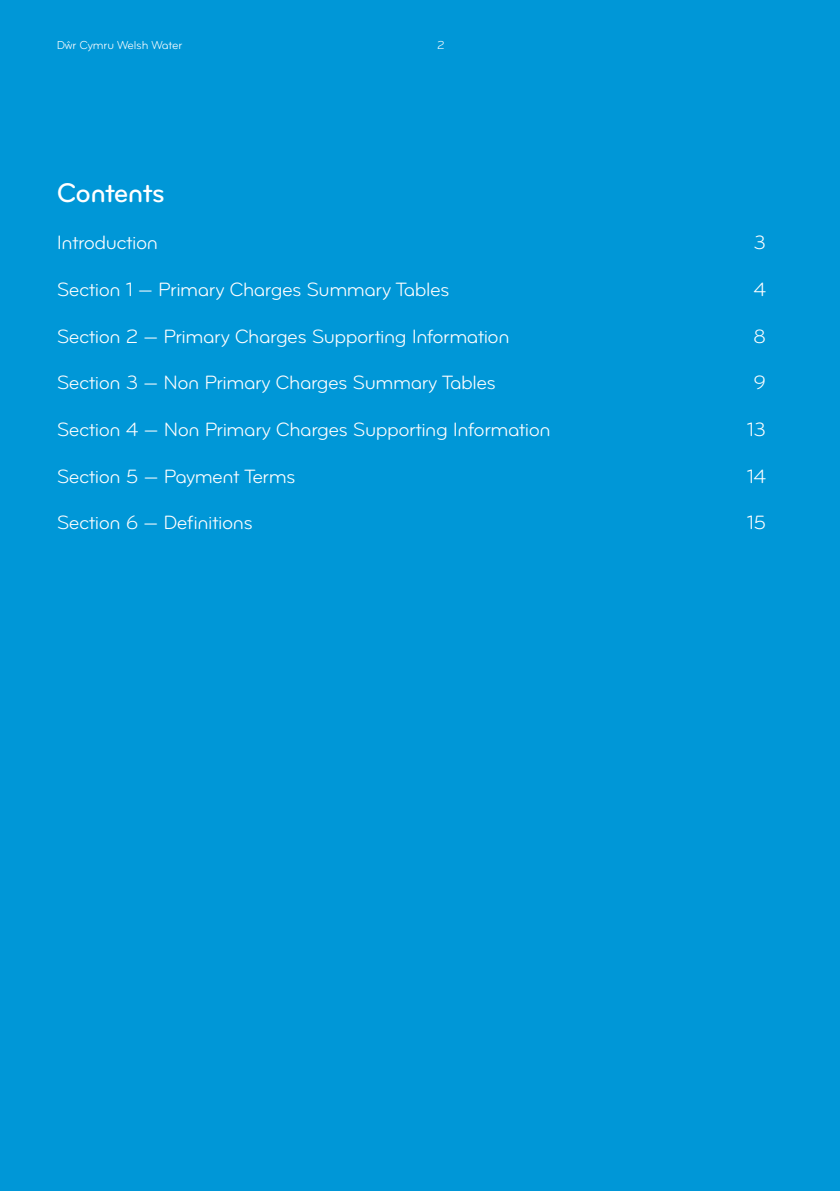
<style>
.page{position:relative;width:840px;height:1191px;background:#fff}
.page>*{position:absolute;margin:0;border:0;box-sizing:border-box;transform-origin:0 0}
.t1{font:28px "Bryant Pro Medium Alternate";letter-spacing:-.03em;color:#fff}
.t2{font:20px "Bryant Pro Regular Alternate";letter-spacing:-.025em;color:#fff}
.t3{font:12px "Bryant Pro Regular Alternate";letter-spacing:-.015em;color:#fff}
</style>
<div class="page">
<div style="left:0;top:0;width:839px;height:1191px;background:#0097d7"></div>
<p class="t3" style="left:57px;top:38px;width:127px">Dŵr Cymru Welsh Water</p>
<p class="t3" style="left:437px;top:38px;width:9px">2</p>
<h1 class="t1" style="left:57px;top:176px;width:109px">Contents</h1>
<p class="t2" style="left:57px;top:231px;width:103px">Introduction</p>
<p class="t2" style="left:753px;top:231px;width:14px">3</p>
<p class="t2" style="left:57px;top:277px;width:394px">Section 1 — Primary Charges Summary Tables</p>
<p class="t2" style="left:753px;top:277px;width:14px">4</p>
<p class="t2" style="left:57px;top:324px;width:454px">Section 2 — Primary Charges Supporting Information</p>
<p class="t2" style="left:752px;top:324px;width:15px">8</p>
<p class="t2" style="left:57px;top:371px;width:440px">Section 3 — Non Primary Charges Summary Tables</p>
<p class="t2" style="left:753px;top:371px;width:14px">9</p>
<p class="t2" style="left:57px;top:417px;width:495px">Section 4 — Non Primary Charges Supporting Information</p>
<p class="t2" style="left:746px;top:417px;width:21px">13</p>
<p class="t2" style="left:57px;top:464px;width:240px">Section 5 — Payment Terms</p>
<p class="t2" style="left:746px;top:464px;width:21px">14</p>
<p class="t2" style="left:57px;top:511px;width:197px">Section 6 — Definitions</p>
<p class="t2" style="left:746px;top:511px;width:21px">15</p>
</div>
